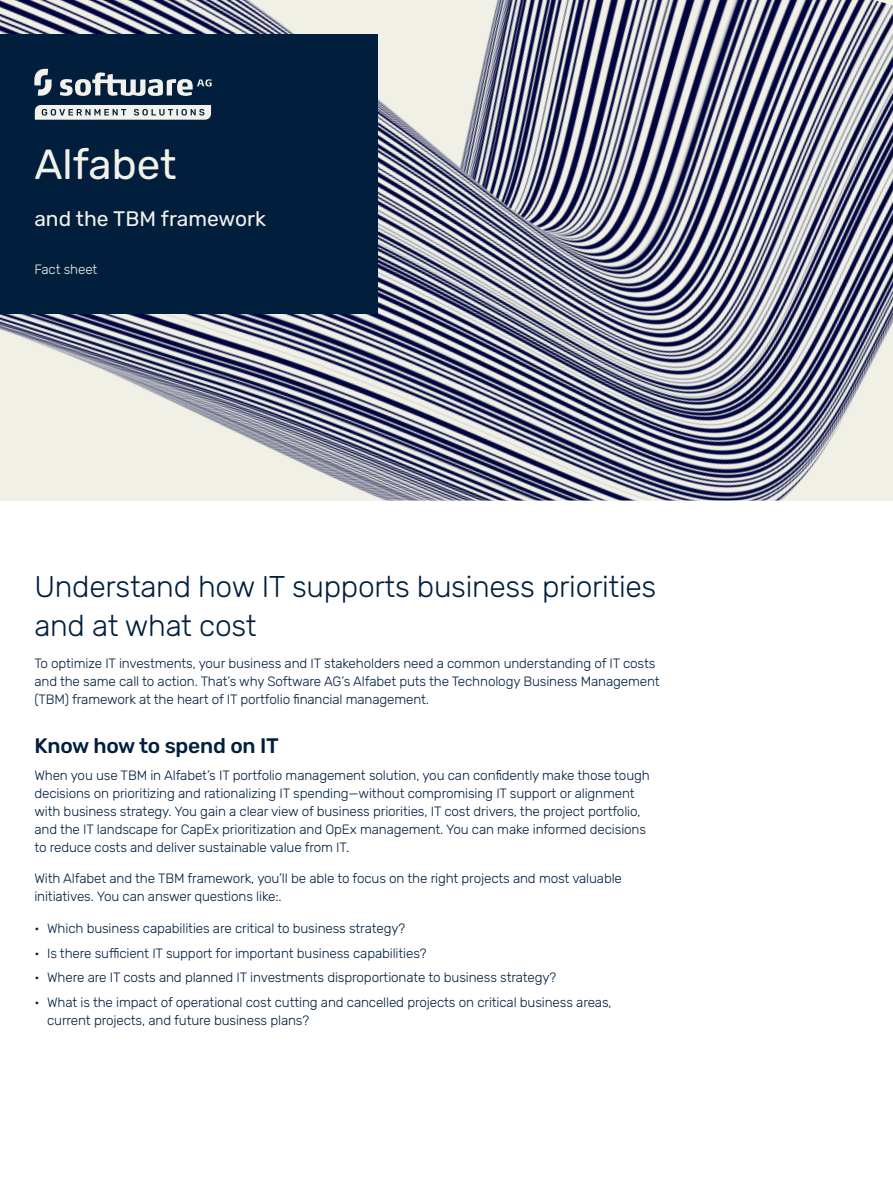
<style>
.page{position:relative;width:893px;height:1187px;background:#fff}
.page>*{position:absolute;margin:0;border:0;box-sizing:border-box;transform-origin:0 0}
.Headline_1_-_30_36{font:42px "Rubik";color:#f2f2ea}
.Intro_Headline_-_20{font:300 30px/39px "Rubik";letter-spacing:-.01em;color:#011f3d}
.Subhead_1_-_14_18__S{font:21px "Rubik";color:#f2f2ea}
.Headline_2_-_14_18{font:500 21px "Rubik";letter-spacing:-.01em;color:#011f3d}
.Body_1_-_9_12__Dark{font:300 13.5px/18px "Rubik";letter-spacing:-.01em;color:#011f3d}
.t1{font:300 13.5px "Rubik";letter-spacing:-.01em;color:#f2f2ea}
</style>
<div class="page">
<img style="left:0;top:0;width:893px;height:500px">
<div style="left:0;top:34px;width:378px;height:279px;background:#011f3d"></div>
<svg style="left:35px;top:105px;width:176px;height:15px"></svg>
<svg style="left:34px;top:69px;width:178px;height:27px"></svg>
<p class="Headline_1_-_30_36" style="left:34px;top:140px;width:144px">Alfabet</p>
<p class="Subhead_1_-_14_18__S" style="left:34px;top:207px;width:233px">and the TBM framework</p>
<p class="t1" style="left:34px;top:262px;width:65px">Fact sheet</p>
<p class="Intro_Headline_-_20" style="left:34px;top:568px;width:623px">Understand how IT supports business priorities and at what cost</p>
<p class="Body_1_-_9_12__Dark" style="left:34px;top:654px;width:627px">To optimize IT investments, your business and IT stakeholders need a common understanding of IT costs and the same call to action. That’s why Software AG’s Alfabet puts the Technology Business Management (TBM) framework at the heart of IT portfolio financial management.</p>
<p class="Headline_2_-_14_18" style="left:34px;top:733px;width:246px">Know how to spend on IT</p>
<p class="Body_1_-_9_12__Dark" style="left:34px;top:766px;width:617px">When you use TBM in Alfabet’s IT portfolio management solution, you can confidently make those tough decisions on prioritizing and rationalizing IT spending—without compromising IT support or alignment with business strategy. You gain a clear view of business priorities, IT cost drivers, the project portfolio, and the IT landscape for CapEx prioritization and OpEx management. You can make informed decisions to reduce costs and deliver sustainable value from IT.</p>
<p class="Body_1_-_9_12__Dark" style="left:34px;top:870px;width:589px">With Alfabet and the TBM framework, you’ll be able to focus on the right projects and most valuable initiatives. You can answer questions like:.</p>
<p class="Body_1_-_9_12__Dark" style="left:34px;top:919px;width:372px">• Which business capabilities are critical to business strategy?</p>
<p class="Body_1_-_9_12__Dark" style="left:34px;top:944px;width:394px">• Is there sufficient IT support for important business capabilities?</p>
<p class="Body_1_-_9_12__Dark" style="left:34px;top:969px;width:523px">• Where are IT costs and planned IT investments disproportionate to business strategy?</p>
<p class="Body_1_-_9_12__Dark" style="left:47px;top:993px;width:566px;text-indent:-13px">• What is the impact of operational cost cutting and cancelled projects on critical business areas, current projects, and future business plans?</p>
</div>
